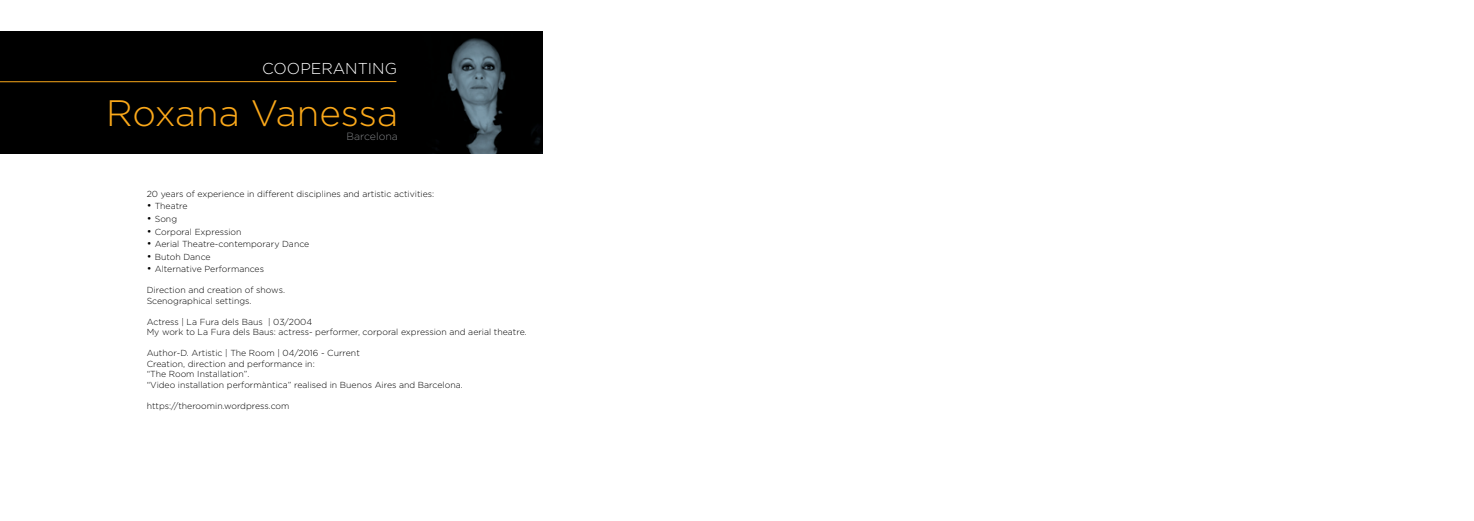
<style>
.page{position:relative;width:1474px;height:521px;background:#fff}
.page>*{position:absolute;margin:0;border:0;box-sizing:border-box;transform-origin:0 0}
.t1{font:300 36.75px "Gotham";color:#faa81a}
.t2{font:300 15.75px "Gotham";color:#fff}
.t3{font:300 10.5px "Gotham";color:#808285}
.t4{font:300 8.75px/10.5px "Gotham";color:#000}
.s1{font-size:10.5px}
</style>
<div class="page">
<div style="left:0;top:32px;width:419px;height:122px;background:#000"></div>
<svg style="left:0;top:81px;width:397px;height:2px"></svg>
<img style="left:419px;top:32px;width:124px;height:122px">
<h2 class="t2" style="left:262px;top:60px;width:136px">COOPERANTING</h2>
<h1 class="t1" style="left:106px;top:93px;width:293px">Roxana Vanessa</h1>
<p class="t3" style="left:346px;top:131px;width:53px">Barcelona</p>
<p class="t4" style="left:147px;top:188px;width:289px">20 years of experience in different disciplines and artistic activities:</p>
<p class="t4" style="left:147px;top:201px;width:42px"><span class="s1">•</span> Theatre</p>
<p class="t4" style="left:147px;top:213px;width:32px"><span class="s1">•</span> Song</p>
<p class="t4" style="left:147px;top:226px;width:96px"><span class="s1">•</span> Corporal Expression</p>
<p class="t4" style="left:147px;top:239px;width:164px"><span class="s1">•</span> Aerial Theatre-contemporary Dance</p>
<p class="t4" style="left:147px;top:251px;width:65px"><span class="s1">•</span> Butoh Dance</p>
<p class="t4" style="left:147px;top:264px;width:119px"><span class="s1">•</span> Alternative Performances</p>
<p class="t4" style="left:147px;top:285px;width:140px">Direction and creation of shows.<br>Scenographical settings.</p>
<p class="t4" style="left:147px;top:316px;width:381px">Actress | La Fura dels Baus | 03/2004<br>My work to La Fura dels Baus: actress- performer, corporal expression and aerial theatre.</p>
<p class="t4" style="left:147px;top:348px;width:317px">Author-D. Artistic | The Room | 04/2016 - Current<br>Creation, direction and performance in:<br>“The Room Installation”.<br>“Video installation performàntica” realised in Buenos Aires and Barcelona.</p>
<p class="t4" style="left:147px;top:400px;width:144px">https://theroomin.wordpress.com</p>
</div>
